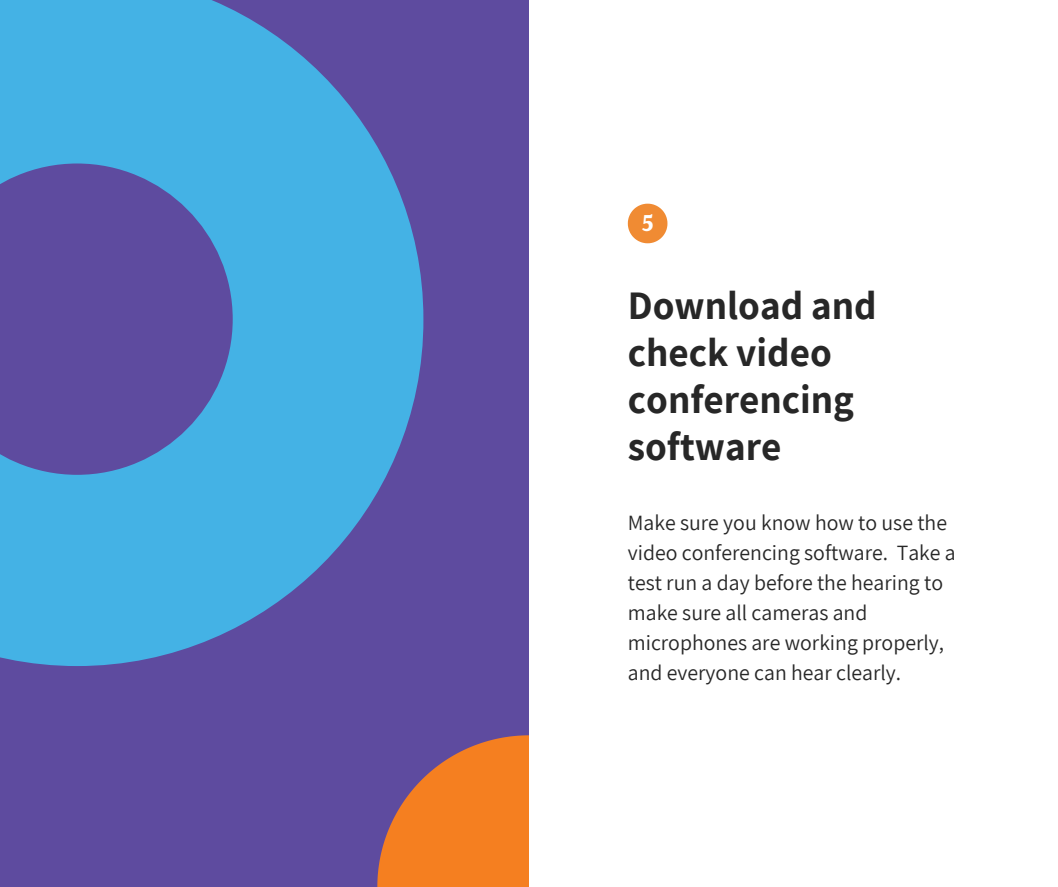
<style>
.page{position:relative;width:1058px;height:887px;background:#fff}
.page>*{position:absolute;margin:0;border:0;box-sizing:border-box;transform-origin:0 0}
.t1{font:700 39.45px/46.8px "Assistant";color:#272727}
.t2{font:700 24.6px "Halant";color:#fff}
.t3{font:21.75px/29.8px "Assistant";color:#272727}
</style>
<div class="page">
<div style="left:0;top:0;width:529px;height:886px;background:#5e4b9f"></div>
<svg style="left:0;top:0;width:424px;height:666px;fill:#44b2e5"></svg>
<svg style="left:377px;top:735px;width:152px;height:151px;fill:#f57f20"></svg>
<svg style="left:628px;top:204px;width:39px;height:39px"></svg>
<p class="t2" style="left:641px;top:205px;width:13px">5</p>
<h1 class="t1" style="left:628px;top:281px;width:250px">Download and check video conferencing software</h1>
<p class="t3" style="left:628px;top:507px;width:329px">Make sure you know how to use the video conferencing software. Take a test run a day before the hearing to make sure all cameras and microphones are working properly, and everyone can hear clearly.</p>
</div>
